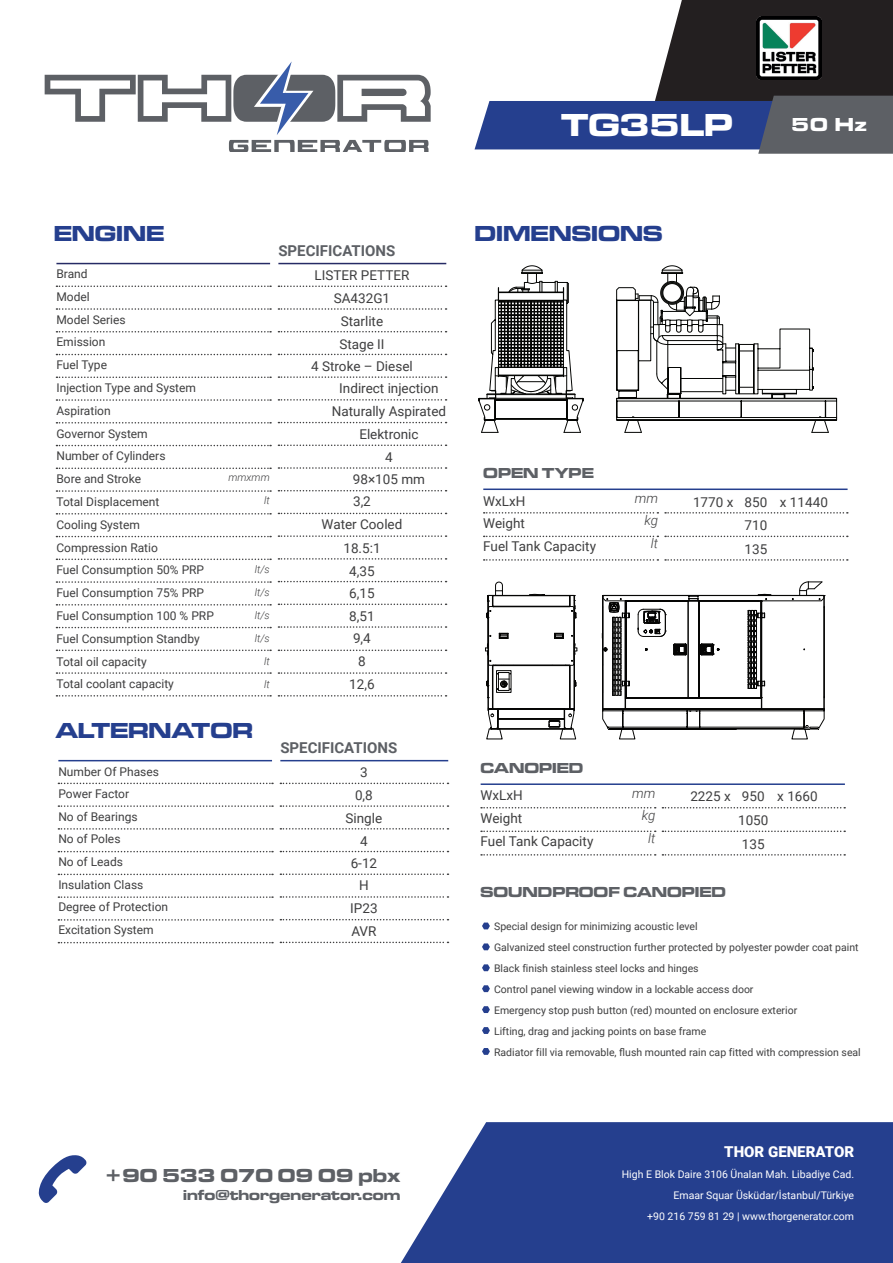
<style>
.page{position:relative;width:893px;height:1263px;background:#fff}
.page>*{position:absolute;margin:0;border:0;box-sizing:border-box;transform-origin:0 0}
.t1{font:33px "Microgramma D Bold Exte";color:#fff}
.t2{font:22.5px "Microgramma D Bold Exte";color:#253f8e}
.t3{font:19.5px "Microgramma D Bold Exte";color:#5d6065}
.t4{font:19.5px "Microgramma D Bold Exte";color:#fff}
.t5{font:15px "Microgramma D Bold Exte";color:#5d6065}
.t6{font:700 15px "Roboto";color:#5d6065}
.t7{font:900 15px "Roboto";color:#fff}
.t8{font:13.5px/22.6px "Roboto";color:#3e3e3f}
.t9{font:italic 300 13.5px/22.8px "Roboto";color:#3e3e3f;text-align:right}
.t10{font:12px/22.8px "Roboto";color:#3e3e3f}
.t11{font:10.5px/21px "Roboto";color:#3e3e3f}
.t12{font:10.5px/21px "Roboto";color:#fff;text-align:right}
.t13{font:italic 300 10.5px/23px "Roboto";color:#3e3e3f;text-align:right}
</style>
<div class="page">
<svg style="left:475px;top:0;width:418px;height:154px"></svg>
<hr style="left:56px;top:263px;width:214px;height:1px;background:#262b65">
<hr style="left:58px;top:760px;width:214px;height:1px;background:#253f8e">
<svg style="left:56px;top:285px;width:215px;height:2px"></svg>
<svg style="left:58px;top:783px;width:215px;height:1px"></svg>
<svg style="left:278px;top:285px;width:169px;height:2px"></svg>
<svg style="left:280px;top:783px;width:168px;height:1px"></svg>
<svg style="left:56px;top:399px;width:215px;height:2px"></svg>
<svg style="left:58px;top:896px;width:215px;height:2px"></svg>
<svg style="left:278px;top:399px;width:169px;height:2px"></svg>
<svg style="left:280px;top:896px;width:168px;height:2px"></svg>
<svg style="left:56px;top:513px;width:215px;height:1px"></svg>
<svg style="left:278px;top:513px;width:169px;height:1px"></svg>
<svg style="left:56px;top:581px;width:215px;height:2px"></svg>
<svg style="left:278px;top:581px;width:169px;height:1px"></svg>
<svg style="left:56px;top:308px;width:215px;height:2px"></svg>
<svg style="left:58px;top:805px;width:215px;height:2px"></svg>
<svg style="left:278px;top:308px;width:169px;height:2px"></svg>
<svg style="left:280px;top:805px;width:168px;height:2px"></svg>
<svg style="left:56px;top:422px;width:215px;height:1px"></svg>
<svg style="left:58px;top:919px;width:215px;height:2px"></svg>
<svg style="left:278px;top:422px;width:169px;height:1px"></svg>
<svg style="left:280px;top:919px;width:168px;height:1px"></svg>
<svg style="left:56px;top:558px;width:215px;height:2px"></svg>
<svg style="left:278px;top:558px;width:169px;height:2px"></svg>
<svg style="left:56px;top:627px;width:215px;height:1px"></svg>
<svg style="left:278px;top:626px;width:169px;height:2px"></svg>
<svg style="left:56px;top:649px;width:215px;height:2px"></svg>
<svg style="left:278px;top:649px;width:169px;height:2px"></svg>
<svg style="left:56px;top:672px;width:215px;height:2px"></svg>
<svg style="left:278px;top:672px;width:169px;height:2px"></svg>
<svg style="left:56px;top:695px;width:215px;height:1px"></svg>
<svg style="left:278px;top:695px;width:169px;height:1px"></svg>
<svg style="left:56px;top:331px;width:215px;height:1px"></svg>
<svg style="left:58px;top:828px;width:215px;height:2px"></svg>
<svg style="left:278px;top:331px;width:169px;height:1px"></svg>
<svg style="left:280px;top:828px;width:168px;height:1px"></svg>
<svg style="left:56px;top:445px;width:215px;height:1px"></svg>
<svg style="left:58px;top:942px;width:215px;height:1px"></svg>
<svg style="left:278px;top:444px;width:169px;height:2px"></svg>
<svg style="left:280px;top:942px;width:168px;height:1px"></svg>
<svg style="left:56px;top:604px;width:215px;height:1px"></svg>
<svg style="left:278px;top:603px;width:169px;height:2px"></svg>
<svg style="left:56px;top:354px;width:215px;height:1px"></svg>
<svg style="left:58px;top:851px;width:215px;height:1px"></svg>
<svg style="left:278px;top:354px;width:169px;height:1px"></svg>
<svg style="left:280px;top:851px;width:168px;height:1px"></svg>
<svg style="left:56px;top:467px;width:215px;height:2px"></svg>
<svg style="left:278px;top:467px;width:169px;height:2px"></svg>
<svg style="left:56px;top:376px;width:215px;height:2px"></svg>
<svg style="left:58px;top:874px;width:215px;height:1px"></svg>
<svg style="left:278px;top:376px;width:169px;height:2px"></svg>
<svg style="left:280px;top:873px;width:168px;height:2px"></svg>
<svg style="left:56px;top:490px;width:215px;height:2px"></svg>
<svg style="left:278px;top:490px;width:169px;height:1px"></svg>
<svg style="left:56px;top:536px;width:215px;height:1px"></svg>
<svg style="left:278px;top:535px;width:169px;height:2px"></svg>
<hr style="left:278px;top:263px;width:168px;height:1px;background:#262b65">
<hr style="left:280px;top:760px;width:168px;height:1px;background:#253f8e">
<svg style="left:401px;top:1122px;width:492px;height:141px;background:#384f97"></svg>
<svg style="left:38px;top:1155px;width:49px;height:48px"></svg>
<hr style="left:483px;top:488px;width:365px;height:2px;background:#253f8e">
<hr style="left:481px;top:783px;width:364px;height:2px;background:#253f8e">
<svg style="left:484px;top:512px;width:174px;height:2px"></svg>
<svg style="left:481px;top:807px;width:175px;height:1px"></svg>
<svg style="left:665px;top:512px;width:183px;height:2px"></svg>
<svg style="left:662px;top:807px;width:183px;height:1px"></svg>
<svg style="left:484px;top:536px;width:174px;height:1px"></svg>
<svg style="left:481px;top:830px;width:175px;height:2px"></svg>
<svg style="left:665px;top:536px;width:183px;height:1px"></svg>
<svg style="left:662px;top:830px;width:183px;height:2px"></svg>
<svg style="left:484px;top:559px;width:174px;height:2px"></svg>
<svg style="left:481px;top:854px;width:175px;height:1px"></svg>
<svg style="left:665px;top:559px;width:183px;height:2px"></svg>
<svg style="left:662px;top:854px;width:183px;height:1px"></svg>
<div style="left:616px;top:398px;width:221px;height:1px;border:1px solid #040503"></div>
<div style="left:616px;top:420px;width:221px;height:1px;border:1px solid #040503"></div>
<div style="left:616px;top:417px;width:221px;height:3px;border:1px solid #040503"></div>
<svg style="left:836px;top:401px;width:1px;height:16px"></svg>
<svg style="left:478px;top:265px;width:351px;height:168px"></svg>
<svg style="left:485px;top:581px;width:340px;height:158px"></svg>
<svg style="left:482px;top:922px;width:8px;height:7px"></svg>
<svg style="left:482px;top:943px;width:8px;height:7px"></svg>
<svg style="left:482px;top:964px;width:8px;height:7px"></svg>
<svg style="left:482px;top:985px;width:8px;height:7px"></svg>
<svg style="left:482px;top:1006px;width:8px;height:7px"></svg>
<svg style="left:482px;top:1027px;width:8px;height:7px"></svg>
<svg style="left:482px;top:1048px;width:8px;height:7px"></svg>
<svg style="left:45px;top:61px;width:386px;height:91px"></svg>
<img style="left:756px;top:16px;width:66px;height:63px">
<h1 class="t1" style="left:562px;top:103px;width:173px">TG35LP</h1>
<h3 class="t4" style="left:792px;top:111px;width:77px">50 Hz</h3>
<h2 class="t2" style="left:54px;top:218px;width:112px">ENGINE</h2>
<h2 class="t2" style="left:475px;top:218px;width:189px">DIMENSIONS</h2>
<p class="t10" style="left:56px;top:262px;width:159px">Brand<br>Model<br>Model Series<br>Emission<br>Fuel Type<br>Injection Type and System<br>Aspiration<br>Governor System<br>Number of Cylinders<br>Bore and Stroke<br>Total Displacement<br>Cooling System<br>Compression Ratio<br>Fuel Consumption 50% PRP<br>Fuel Consumption 75% PRP<br>Fuel Consumption 100 % PRP<br>Fuel Consumption Standby<br>Total oil capacity<br>Total coolant capacity</p>
<p class="t13" style="left:228px;top:465px;width:43px">mmxmm lt</p>
<p class="t13" style="left:255px;top:557px;width:16px">lt/s lt/s lt/s lt/s lt<br>lt</p>
<p class="t6" style="left:278px;top:240px;width:118px">SPECIFICATIONS</p>
<p class="t8" style="left:315px;top:264px;width:96px">LISTER PETTER</p>
<p class="t8" style="left:334px;top:286px;width:58px">SA432G1</p>
<p class="t8" style="left:341px;top:309px;width:44px">Starlite</p>
<p class="t8" style="left:339px;top:332px;width:47px">Stage II</p>
<p class="t8" style="left:311px;top:354px;width:103px">4 Stroke – Diesel</p>
<p class="t8" style="left:339px;top:377px;width:101px">Indirect injection</p>
<p class="t8" style="left:332px;top:400px;width:116px">Naturally Aspirated</p>
<p class="t8" style="left:359px;top:422px;width:61px">Elektronic</p>
<p class="t8" style="left:385px;top:445px;width:9px">4</p>
<p class="t8" style="left:353px;top:468px;width:74px">98×105 mm</p>
<p class="t8" style="left:353px;top:490px;width:19px">3,2</p>
<p class="t8" style="left:322px;top:513px;width:82px">Water Cooled</p>
<p class="t8" style="left:343px;top:536px;width:39px">18.5:1</p>
<p class="t8" style="left:349px;top:559px;width:27px">4,35</p>
<p class="t8" style="left:349px;top:582px;width:27px">6,15</p>
<p class="t8" style="left:349px;top:605px;width:27px;line-height:22px">8,51<br>9,4</p>
<p class="t8" style="left:358px;top:650px;width:9px">8</p>
<p class="t8" style="left:349px;top:672px;width:27px">12,6</p>
<h2 class="t2" style="left:56px;top:715px;width:199px">ALTERNATOR</h2>
<p class="t10" style="left:58px;top:759px;width:111px">Number Of Phases<br>Power Factor<br>No of Bearings<br>No of Poles<br>No of Leads<br>Insulation Class<br>Degree of Protection<br>Excitation System</p>
<p class="t6" style="left:280px;top:737px;width:118px">SPECIFICATIONS</p>
<p class="t8" style="left:360px;top:761px;width:9px">3</p>
<p class="t8" style="left:355px;top:783px;width:19px">0,8</p>
<p class="t8" style="left:346px;top:806px;width:38px">Single</p>
<p class="t8" style="left:360px;top:829px;width:9px">4</p>
<p class="t8" style="left:351px;top:851px;width:28px">6-12</p>
<p class="t8" style="left:359px;top:874px;width:11px">H</p>
<p class="t8" style="left:350px;top:897px;width:29px">IP23</p>
<p class="t8" style="left:351px;top:919px;width:27px">AVR</p>
<h3 class="t3" style="left:105px;top:1162px;width:297px">+90 533 070 09 09 pbx</h3>
<p class="t5" style="left:180px;top:1185px;width:222px">İinfo@thorgenerator.com</p>
<p class="t5" style="left:483px;top:463px;width:112px">OPEN TYPE</p>
<p class="t8" style="left:483px;top:489px;width:114px">WxLxH<br>Weight<br>Fuel Tank Capacity</p>
<p class="t9" style="left:635px;top:486px;width:25px">mm kg lt</p>
<p class="t8" style="left:693px;top:490px;width:42px">1770 x</p>
<p class="t8" style="left:745px;top:490px;width:24px">850</p>
<p class="t8" style="left:745px;top:513px;width:24px">710</p>
<p class="t8" style="left:745px;top:537px;width:24px">135</p>
<p class="t8" style="left:780px;top:490px;width:49px">x 11440</p>
<p class="t5" style="left:481px;top:758px;width:104px">CANOPIED</p>
<p class="t8" style="left:481px;top:784px;width:114px">WxLxH<br>Weight<br>Fuel Tank Capacity</p>
<p class="t9" style="left:632px;top:781px;width:25px">mm kg lt</p>
<p class="t8" style="left:690px;top:785px;width:42px">2225 x</p>
<p class="t8" style="left:742px;top:785px;width:24px">950</p>
<p class="t8" style="left:738px;top:808px;width:32px">1050</p>
<p class="t8" style="left:742px;top:832px;width:24px">135</p>
<p class="t8" style="left:777px;top:785px;width:42px">x 1660</p>
<p class="t5" style="left:481px;top:882px;width:247px">SOUNDPROOF CANOPIED</p>
<p class="t11" style="left:494px;top:915px;width:368px">Special design for minimizing acoustic level<br>Galvanized steel construction further protected by polyester powder coat paint Black finish stainless steel locks and hinges<br>Control panel viewing window in a lockable access door<br>Emergency stop push button (red) mounted on enclosure exterior<br>Lifting, drag and jacking points on base frame<br>Radiator fill via removable, flush mounted rain cap fitted with compression seal</p>
<p class="t7" style="left:724px;top:1141px;width:131px">THOR GENERATOR</p>
<p class="t12" style="left:622px;top:1164px;width:234px">High E Blok Daire 3106 Ünalan Mah. Libadiye Cad.<br>Emaar Squar Üsküdar/İstanbul/Türkiye<br>+90 216 759 81 29 | www.thorgenerator.com</p>
</div>
